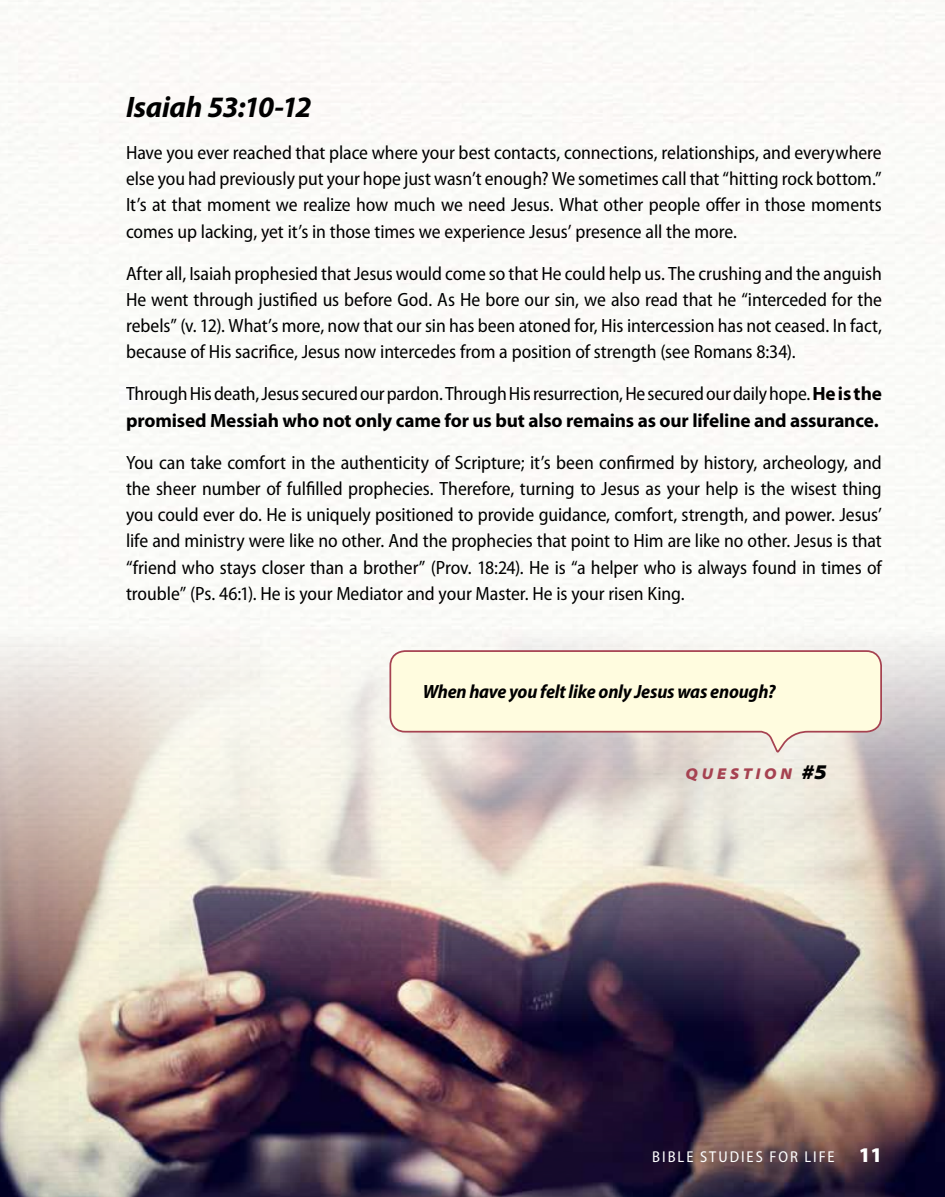
<style>
.page{position:relative;width:945px;height:1197px;background:#fff}
.page>*{position:absolute;margin:0;border:0;box-sizing:border-box;transform-origin:0 0}
.t1{font:italic 700 29.75px "Myriad Pro";letter-spacing:-.015em;color:#000}
.t2{font:semi-condensed 19.25px/26.2px "Myriad Pro";letter-spacing:-.005em;color:#000;text-align:justify}
.t3{font:italic 700 semi-condensed 19.25px "Myriad Pro";letter-spacing:-.01em;color:#000}
.t4{font:semi-condensed 15.75px "Myriad Pro";letter-spacing:.125em;color:#fff}
.t5{font:italic 900 semi-expanded 15.75px "Myriad Pro";letter-spacing:.235em;color:#a64251}
.s1{font-weight:700;font-stretch:normal}
.s2{font-size:21px;color:#000}
.s3{font-weight:900;font-size:21px}
</style>
<div class="page">
<img style="left:0;top:600px;width:945px;height:597px">
<svg style="left:389px;top:649px;width:494px;height:105px;background:#f5edd7"></svg>
<h1 class="t1" style="left:126px;top:90px;width:187px">Isaiah 53:10-12</h1>
<p class="t2" style="left:126px;top:140px;width:757px">Have you ever reached that place where your best contacts, connections, relationships, and everywhere else you had previously put your hope just wasn’t enough? We sometimes call that “hitting rock bottom.” It’s at that moment we realize how much we need Jesus. What other people offer in those moments comes up lacking, yet it’s in those times we experience Jesus’ presence all the more.</p>
<p class="t2" style="left:126px;top:260px;width:758px">After all, Isaiah prophesied that Jesus would come so that He could help us. The crushing and the anguish He went through justified us before God. As He bore our sin, we also read that he “interceded for the rebels” (v. 12). What’s more, now that our sin has been atoned for, His intercession has not ceased. In fact, because of His sacrifice, Jesus now intercedes from a position of strength (see Romans 8:34).</p>
<p class="t2" style="left:126px;top:381px;width:757px">Through His death, Jesus secured our pardon. Through His resurrection, He secured our daily hope. <span class="s1">He is the promised Messiah who not only came for us but also remains as our lifeline and assurance.</span></p>
<p class="t2" style="left:126px;top:449px;width:757px">You can take comfort in the authenticity of Scripture; it’s been confirmed by history, archeology, and the sheer number of fulfilled prophecies. Therefore, turning to Jesus as your help is the wisest thing you could ever do. He is uniquely positioned to provide guidance, comfort, strength, and power. Jesus’ life and ministry were like no other. And the prophecies that point to Him are like no other. Jesus is that “friend who stays closer than a brother” (Prov. 18:24). He is “a helper who is always found in times of trouble” (Ps. 46:1). He is your Mediator and your Master. He is your risen King.</p>
<p class="t3" style="left:423px;top:681px;width:354px">When have you felt like only Jesus was enough?</p>
<p class="t5" style="left:686px;top:765px;width:143px">QUESTION <span class="s2">#5</span></p>
<p class="t4" style="left:652px;top:1149px;width:231px">BIBLE STUDIES FOR LIFE <span class="s3">11</span></p>
</div>
